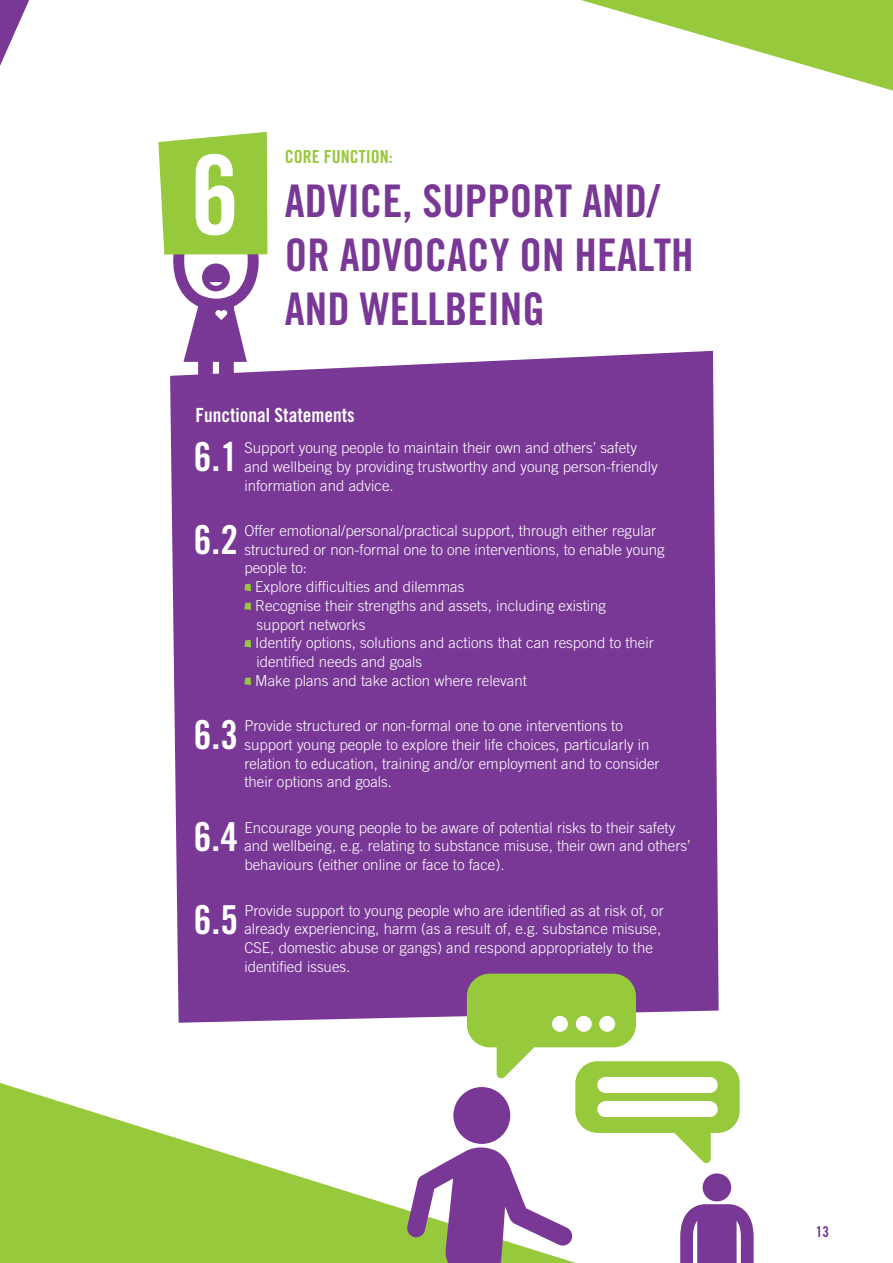
<style>
.page{position:relative;width:893px;height:1263px;background:#fff}
.page>*{position:absolute;margin:0;border:0;box-sizing:border-box;transform-origin:0 0}
.Paragraph_header_-_p{font:109.95px "Trade Gothic Bold Cond Twenty";color:#fff}
.t1{font:45px/54px "Trade Gothic Bold Cond Twenty";color:#793896}
.Body_copy{font:39.9px "Trade Gothic Bold Cond Twenty";color:#fff}
.Bolder_paragraph_int{font:19.5px "Trade Gothic Bold Cond Twenty";color:#fff}
.Body_copy-2{font:18px "Trade Gothic Bold Cond Twenty";color:#97c93c}
.Body_copy-3{font:300 15px/18.8px "Trade Gothic LT Std";color:#fff}
.Body_copy-4{font:15px "Trade Gothic Bold Cond Twenty";color:#793896}
</style>
<div class="page">
<svg style="left:0;top:1083px;width:406px;height:180px;fill:#97c93c"></svg>
<div style="left:170px;top:351px;width:549px;height:672px;background:#793896"></div>
<svg style="left:244px;top:584px;width:7px;height:7px"></svg>
<svg style="left:244px;top:602px;width:7px;height:8px"></svg>
<svg style="left:244px;top:640px;width:7px;height:7px"></svg>
<svg style="left:244px;top:677px;width:7px;height:8px"></svg>
<svg style="left:0;top:0;width:29px;height:66px"></svg>
<svg style="left:406px;top:974px;width:348px;height:289px"></svg>
<div style="left:597px;top:1101px;width:16px;height:16px;background:#fff;border-radius:50%"></div>
<div style="left:702px;top:1101px;width:16px;height:16px;background:#fff;border-radius:50%"></div>
<div style="left:605px;top:1101px;width:105px;height:16px;background:#fff"></div>
<div style="left:597px;top:1077px;width:16px;height:16px;background:#fff;border-radius:50%"></div>
<div style="left:702px;top:1077px;width:16px;height:16px;background:#fff;border-radius:50%"></div>
<div style="left:605px;top:1077px;width:105px;height:16px;background:#fff"></div>
<svg style="left:158px;top:132px;width:109px;height:275px"></svg>
<svg style="left:581px;top:0;width:312px;height:91px"></svg>
<p class="Paragraph_header_-_p" style="left:191px;top:128px;width:50px">6</p>
<p class="Body_copy-2" style="left:285px;top:145px;width:109px">CORE FUNCTION:</p>
<p class="t1" style="left:285px;top:173px;width:410px">ADVICE, SUPPORT AND/<br>OR ADVOCACY ON HEALTH<br>AND WELLBEING</p>
<p class="Bolder_paragraph_int" style="left:196px;top:404px;width:161px">Functional Statements</p>
<p class="Body_copy" style="left:194px;top:433px;width:46px">6.1</p>
<p class="Body_copy-3" style="left:244px;top:438px;width:415px">Support young people to maintain their own and others’ safety and wellbeing by providing trustworthy and young person-friendly information and advice.</p>
<p class="Body_copy" style="left:194px;top:515px;width:46px">6.2</p>
<p class="Body_copy-3" style="left:244px;top:521px;width:413px">Offer emotional/personal/practical support, through either regular</p>
<p class="Body_copy-3" style="left:244px;top:540px;width:422px">structured or non-formal one to one interventions, to enable young</p>
<p class="Body_copy-3" style="left:244px;top:558px;width:64px">people to:</p>
<p class="Body_copy-3" style="left:255px;top:577px;width:211px">Explore difficulties and dilemmas</p>
<p class="Body_copy-3" style="left:255px;top:596px;width:352px">Recognise their strengths and assets, including existing</p>
<p class="Body_copy-3" style="left:256px;top:615px;width:111px">support networks</p>
<p class="Body_copy-3" style="left:255px;top:633px;width:400px">Identify options, solutions and actions that can respond to their</p>
<p class="Body_copy-3" style="left:256px;top:652px;width:167px">identified needs and goals</p>
<p class="Body_copy-3" style="left:255px;top:671px;width:273px">Make plans and take action where relevant</p>
<p class="Body_copy" style="left:194px;top:711px;width:46px">6.3</p>
<p class="Body_copy-3" style="left:244px;top:716px;width:417px">Provide structured or non-formal one to one interventions to support young people to explore their life choices, particularly in relation to education, training and/or employment and to consider their options and goals.</p>
<p class="Body_copy" style="left:194px;top:812px;width:46px">6.4</p>
<p class="Body_copy-3" style="left:244px;top:818px;width:447px">Encourage young people to be aware of potential risks to their safety and wellbeing, e.g. relating to substance misuse, their own and others’ behaviours (either online or face to face).</p>
<p class="Body_copy" style="left:194px;top:895px;width:46px">6.5</p>
<p class="Body_copy-3" style="left:244px;top:900px;width:421px">Provide support to young people who are identified as at risk of, or already experiencing, harm (as a result of, e.g. substance misuse, CSE, domestic abuse or gangs) and respond appropriately to the identified issues.</p>
<p class="Body_copy-4" style="left:816px;top:1222px;width:15px">13</p>
</div>
